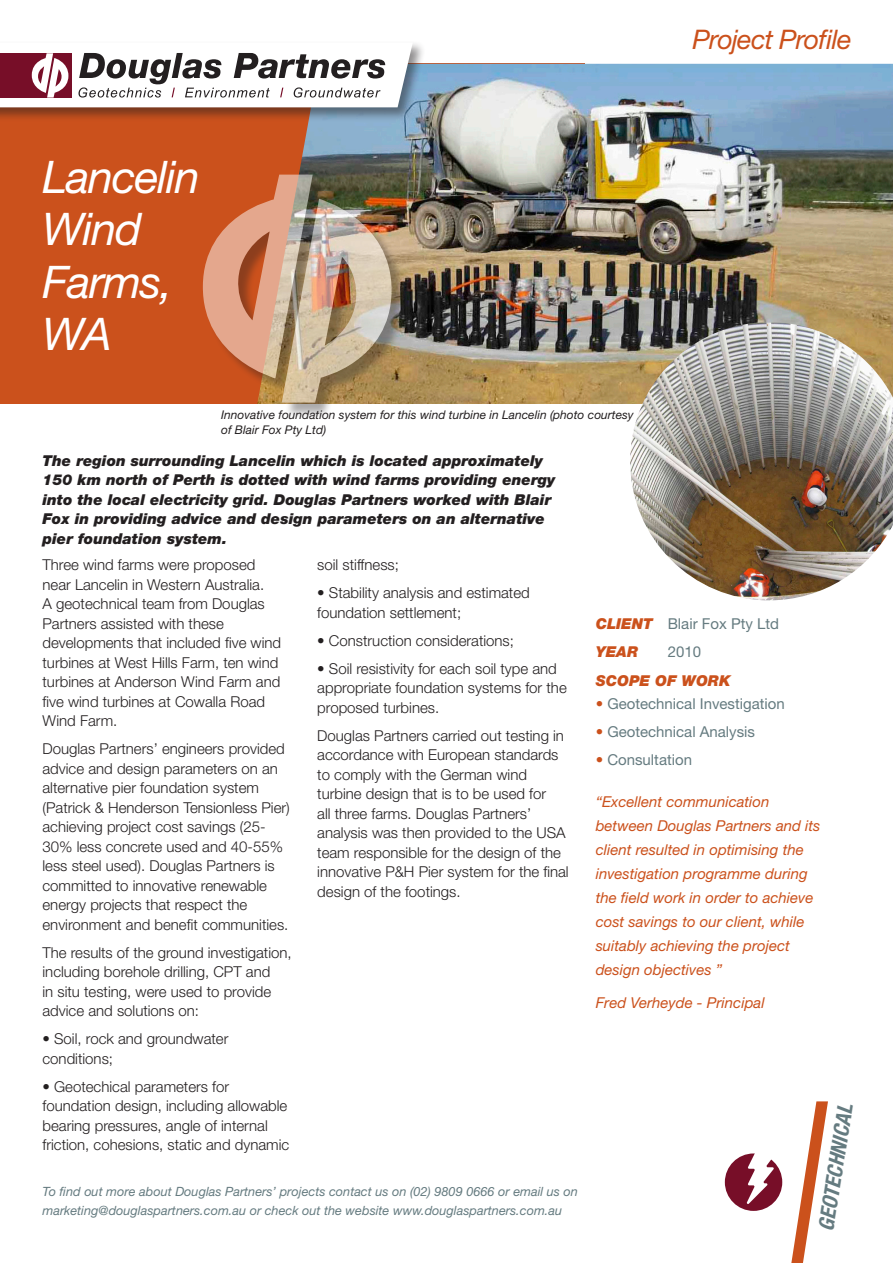
<style>
.page{position:relative;width:893px;height:1263px;background:#fff}
.page>*{position:absolute;margin:0;border:0;box-sizing:border-box;transform-origin:0 0}
.Project_Title{font:italic 45px "Helvetica Neue LT Std";letter-spacing:-.03em;color:#fff}
.t1{font:italic 27px "Helvetica Neue LT Std";letter-spacing:-.03em;color:#cb511c}
.t2{font:italic 700 condensed 21.3px "Helvetica Neue LT Std";color:#657b80}
.Bullet_Points{font:300 15px/19.5px "Helvetica Neue LT Std";color:#231f20}
.Project_Specs{font:italic 900 15px/19.5px "Helvetica Neue LT Std";color:#231f20}
.Pull_quote{font:italic 15px/24px "Helvetica Neue LT Std";color:#cb511c}
.Project_Specs-2{font:15px "Helvetica Neue LT Std";color:#657b80}
.Project_Header_Spe{font:15px "Helvetica Neue LT Std";color:#657b80}
.Body_Copy{font:italic 900 15px "Helvetica Neue LT Std";color:#cb511c}
.Project_Specs-3{font:italic 900 15px "Helvetica Neue LT Std";color:#cb511c}
.Call_to_action{font:italic 12.75px/19.5px "Helvetica Neue LT Std";color:#657b80}
.Caption{font:italic 12px/15px "Helvetica Neue LT Std";color:#231f20}
.s1{font-weight:900;font-style:italic;color:#cb511c}
.s2{font-weight:300;color:#cb511c}
</style>
<div class="page">
<div style="left:0;top:64px;width:585px;height:340px;background:#cb511c"></div>
<img style="left:279px;top:64px;width:614px;height:340px">
<img style="left:630px;top:323px;width:263px;height:277px">
<div style="left:0;top:40px;width:426px;height:82px;background:#231f20;opacity:.5"></div>
<svg style="left:0;top:43px;width:413px;height:64px"></svg>
<div style="left:725px;top:1153px;width:57px;height:58px;background:#770e28;border-radius:50%"></div>
<svg style="left:747px;top:1153px;width:32px;height:51px"></svg>
<div style="left:205px;top:177px;width:203px;height:242px;background:#231f20;opacity:.75"></div>
<img style="left:202px;top:175px;width:190px;height:228px">
<svg style="left:791px;top:1101px;width:37px;height:162px"></svg>
<p class="Project_Title" style="left:43px;top:150px;width:159px">Lancelin</p>
<p class="Project_Title" style="left:43px;top:202px;width:101px">Wind</p>
<p class="Project_Title" style="left:43px;top:255px;width:132px">Farms,</p>
<p class="Project_Title" style="left:43px;top:307px;width:71px">WA</p>
<p class="Caption" style="left:221px;top:407px;width:414px">Innovative foundation system for this wind turbine in Lancelin (photo courtesy of Blair Fox Pty Ltd)</p>
<p class="Project_Specs" style="left:43px;top:450px;width:514px">The region surrounding Lancelin which is located approximately 150 km north of Perth is dotted with wind farms providing energy into the local electricity grid. Douglas Partners worked with Blair Fox in providing advice and design parameters on an alternative pier foundation system.</p>
<p class="t1" style="left:693px;top:23px;width:160px">Project Profile</p>
<p class="Bullet_Points" style="left:43px;top:555px;width:240px">Three wind farms were proposed near Lancelin in Western Australia.<br>A geotechnical team from Douglas<br>Partners assisted with these developments that included five wind turbines at West Hills Farm, ten wind turbines at Anderson Wind Farm and five wind turbines at Cowalla Road<br>Wind Farm.</p>
<p class="Bullet_Points" style="left:43px;top:739px;width:249px">Douglas Partners’ engineers provided advice and design parameters on an alternative pier foundation system (Patrick &amp; Henderson Tensionless Pier) achieving project cost savings (25- 30% less concrete used and 40-55% less steel used). Douglas Partners is committed to innovative renewable energy projects that respect the environment and benefit communities.</p>
<p class="Bullet_Points" style="left:43px;top:942px;width:251px">The results of the ground investigation, including borehole drilling, CPT and<br>in situ testing, were used to provide advice and solutions on:</p>
<p class="Bullet_Points" style="left:43px;top:1029px;width:187px">• Soil, rock and groundwater conditions;</p>
<p class="Bullet_Points" style="left:43px;top:1076px;width:248px">• Geotechical parameters for foundation design, including allowable bearing pressures, angle of internal friction, cohesions, static and dynamic</p>
<p class="Bullet_Points" style="left:317px;top:555px;width:83px">soil stiffness;</p>
<p class="Bullet_Points" style="left:317px;top:583px;width:214px">• Stability analysis and estimated foundation settlement;</p>
<p class="Bullet_Points" style="left:317px;top:630px;width:198px">• Construction considerations;</p>
<p class="Bullet_Points" style="left:317px;top:658px;width:251px">• Soil resistivity for each soil type and appropriate foundation systems for the proposed turbines.</p>
<p class="Bullet_Points" style="left:317px;top:725px;width:253px">Douglas Partners carried out testing in accordance with European standards to comply with the German wind turbine design that is to be used for<br>all three farms. Douglas Partners’ analysis was then provided to the USA team responsible for the design of the innovative P&amp;H Pier system for the final design of the footings.</p>
<p class="Call_to_action" style="left:43px;top:1181px;width:537px">To find out more about Douglas Partners’ projects contact us on (02) 9809 0666 or email us on marketing@douglaspartners.com.au or check out the website www.douglaspartners.com.au</p>
<p class="Project_Header_Spe" style="left:596px;top:615px;width:185px"><span class="s1">CLIENT</span> Blair Fox Pty Ltd</p>
<p class="Project_Specs-3" style="left:596px;top:643px;width:44px">YEAR</p>
<p class="Project_Specs-2" style="left:668px;top:643px;width:35px">2010</p>
<p class="Body_Copy" style="left:596px;top:671px;width:136px">SCOPE OF WORK</p>
<p class="Project_Specs-2" style="left:596px;top:695px;width:191px"><span class="s2">•</span> Geotechnical Investigation</p>
<p class="Project_Specs-2" style="left:596px;top:723px;width:161px"><span class="s2">•</span> Geotechnical Analysis</p>
<p class="Project_Specs-2" style="left:596px;top:751px;width:98px"><span class="s2">•</span> Consultation</p>
<p class="Pull_quote" style="left:596px;top:789px;width:226px">“Excellent communication between Douglas Partners and its client resulted in optimising the investigation programme during the field work in order to achieve cost savings to our client, while suitably achieving the project design objectives ”</p>
<p class="Pull_quote" style="left:596px;top:990px;width:170px">Fred Verheyde - Principal</p>
<p class="t2" style="left:813px;top:1228px;width:129px;rotate:-81deg">GEOTECHNICAL</p>
</div>
